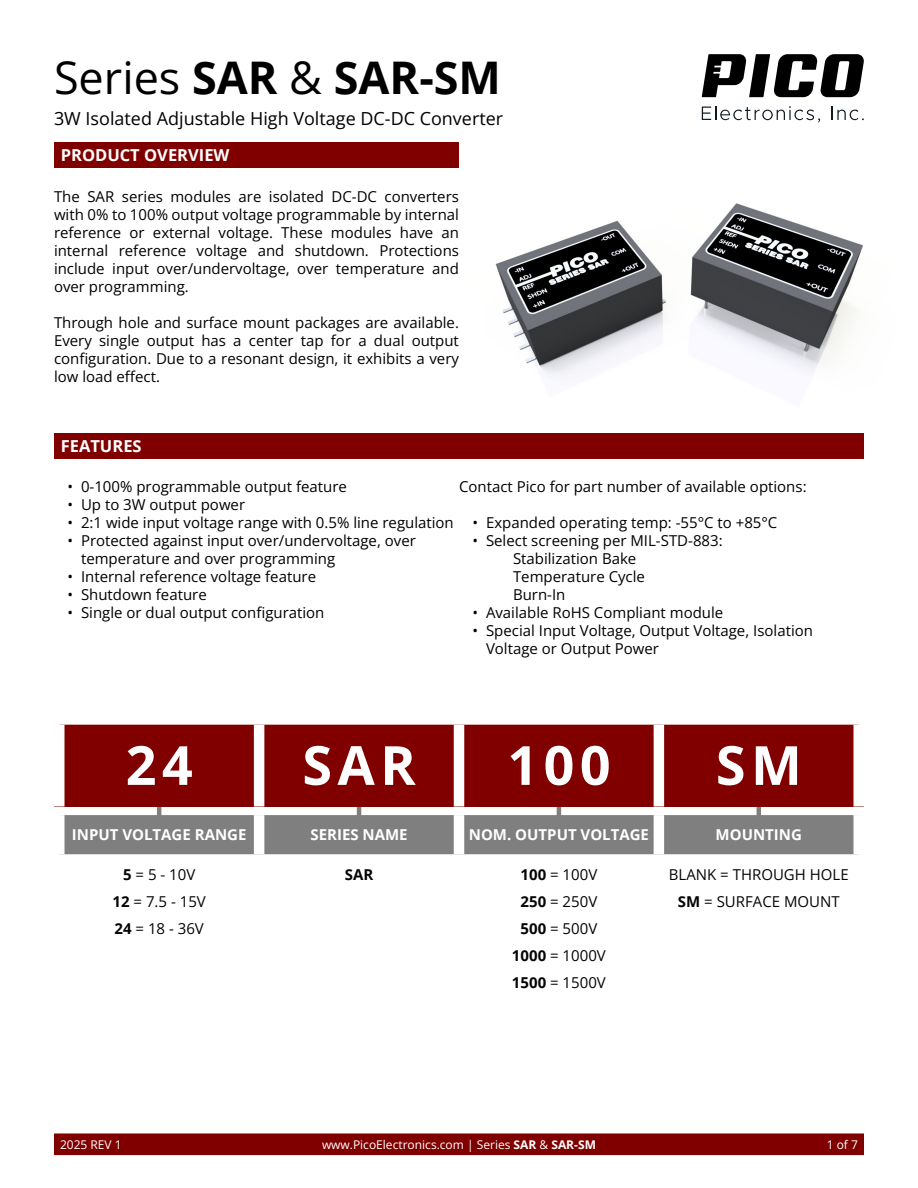
<style>
.page{position:relative;width:918px;height:1188px;background:#fff}
.page>*{position:absolute;margin:0;border:0;box-sizing:border-box;transform-origin:0 0}
.t1{font:700 54px "Open Sans";letter-spacing:.1em;color:#fff}
.t2{font:700 45px "Open Sans";color:#000}
.t3{font:18px "Open Sans";color:#000}
.t4{font:700 16.5px "Open Sans";color:#fff}
.t5{font:15px/18px "Open Sans";color:#000}
.t6{font:15px/27px "Open Sans";color:#040503;text-align:center}
.t7{font:700 15px "Open Sans";color:#fff}
.t8{font:700 15px "Open Sans";color:#040503}
.t9{font:12px "Open Sans";color:#fff}
.s1{font-weight:400}
.s2{font-weight:700}
</style>
<div class="page">
<div style="left:54px;top:1133px;width:810px;height:22px;background:#800000;border:2px solid #800000"></div>
<img style="left:495px;top:203px;width:368px;height:174px">
<hr style="left:757px;top:782px;width:4px;height:53px;background:#7f7f7f">
<hr style="left:157px;top:782px;width:4px;height:53px;background:#7f7f7f">
<hr style="left:557px;top:782px;width:4px;height:53px;background:#7f7f7f">
<hr style="left:357px;top:780px;width:4px;height:52px;background:#7f7f7f">
<div style="left:54px;top:143px;width:405px;height:25px;background:#800000"></div>
<div style="left:54px;top:433px;width:810px;height:26px;background:#800000"></div>
<div style="left:64px;top:725px;width:790px;height:82px;background:#800000"></div>
<div style="left:454px;top:725px;width:10px;height:82px;background:#fff"></div>
<div style="left:654px;top:725px;width:10px;height:82px;background:#fff"></div>
<div style="left:254px;top:725px;width:10px;height:82px;background:#fff"></div>
<div style="left:64px;top:815px;width:790px;height:39px;background:#7f7f7f"></div>
<div style="left:254px;top:815px;width:10px;height:39px;background:#fff"></div>
<div style="left:454px;top:815px;width:10px;height:39px;background:#fff"></div>
<div style="left:654px;top:815px;width:10px;height:39px;background:#fff"></div>
<svg style="left:702px;top:54px;width:162px;height:43px"></svg>
<svg style="left:702px;top:106px;width:118px;height:17px"></svg>
<svg style="left:832px;top:107px;width:32px;height:13px"></svg>
<h2 class="t2" style="left:54px;top:46px;width:449px"><span class="s1">Series</span> SAR <span class="s1">&amp;</span> SAR-SM</h2>
<p class="t3" style="left:54px;top:106px;width:451px">3W Isolated Adjustable High Voltage DC-DC Converter</p>
<p class="t4" style="left:61px;top:144px;width:170px">PRODUCT OVERVIEW</p>
<p class="t5" style="left:54px;top:187px;width:407px;text-align:justify">The SAR series modules are isolated DC-DC converters with 0% to 100% output voltage programmable by internal reference or external voltage. These modules have an internal reference voltage and shutdown. Protections include input over/undervoltage, over temperature and over programming.</p>
<p class="t5" style="left:54px;top:313px;width:407px;text-align:justify">Through hole and surface mount packages are available.<br>Every single output has a center tap for a dual output configuration. Due to a resonant design, it exhibits a very low load effect.</p>
<p class="t4" style="left:61px;top:434px;width:82px">FEATURES</p>
<p class="t5" style="left:68px;top:477px;width:281px">• 0-100% programmable output feature</p>
<p class="t5" style="left:68px;top:495px;width:179px">• Up to 3W output power</p>
<p class="t5" style="left:68px;top:513px;width:388px">• 2:1 wide input voltage range with 0.5% line regulation</p>
<p class="t5" style="left:81px;top:531px;width:336px;text-indent:-14px">• Protected against input over/undervoltage, over temperature and over programming</p>
<p class="t5" style="left:68px;top:567px;width:250px">• Internal reference voltage feature</p>
<p class="t5" style="left:68px;top:585px;width:141px">• Shutdown feature</p>
<p class="t5" style="left:68px;top:603px;width:258px">• Single or dual output configuration</p>
<p class="t5" style="left:459px;top:477px;width:349px">Contact Pico for part number of available options:</p>
<p class="t5" style="left:472px;top:513px;width:306px">• Expanded operating temp: -55°C to +85°C</p>
<p class="t5" style="left:513px;top:531px;width:211px;text-indent:-40px">• Select screening per MIL-STD-883:<br>Stabilization Bake<br>Temperature Cycle<br>Burn-In</p>
<p class="t5" style="left:472px;top:603px;width:252px">• Available RoHS Compliant module</p>
<p class="t5" style="left:486px;top:621px;width:329px;text-indent:-14px">• Special Input Voltage, Output Voltage, Isolation<br>Voltage or Output Power</p>
<h1 class="t1" style="left:126px;top:727px;width:69px">24</h1>
<h1 class="t1" style="left:302px;top:727px;width:115px">SAR</h1>
<h1 class="t1" style="left:507px;top:727px;width:105px">100</h1>
<h1 class="t1" style="left:716px;top:727px;width:88px">SM</h1>
<p class="t7" style="left:72px;top:824px;width:176px">INPUT VOLTAGE RANGE</p>
<p class="t7" style="left:310px;top:824px;width:99px">SERIES NAME</p>
<p class="t7" style="left:469px;top:824px;width:182px">NOM. OUTPUT VOLTAGE</p>
<p class="t7" style="left:716px;top:824px;width:88px">MOUNTING</p>
<p class="t6" style="left:113px;top:861px;width:95px"><span class="s2">5</span> = 5 - 10V<br><span class="s2">12</span> = 7.5 - 15V<br><span class="s2">24</span> = 18 - 36V</p>
<p class="t8" style="left:345px;top:864px;width:30px">SAR</p>
<p class="t6" style="left:512px;top:861px;width:95px"><span class="s2">100</span> = 100V<br><span class="s2">250</span> = 250V<br><span class="s2">500</span> = 500V<br><span class="s2">1000</span> = 1000V<br><span class="s2">1500</span> = 1500V</p>
<p class="t6" style="left:669px;top:861px;width:181px">BLANK = THROUGH HOLE<br><span class="s2">SM</span> = SURFACE MOUNT</p>
<p class="t9" style="left:60px;top:1136px;width:63px">2025 REV 1</p>
<p class="t9" style="left:322px;top:1136px;width:275px">www.PicoElectronics.com | Series <span class="s2">SAR</span> &amp; <span class="s2">SAR-SM</span></p>
<p class="t9" style="left:827px;top:1136px;width:33px">1 of 7</p>
</div>
